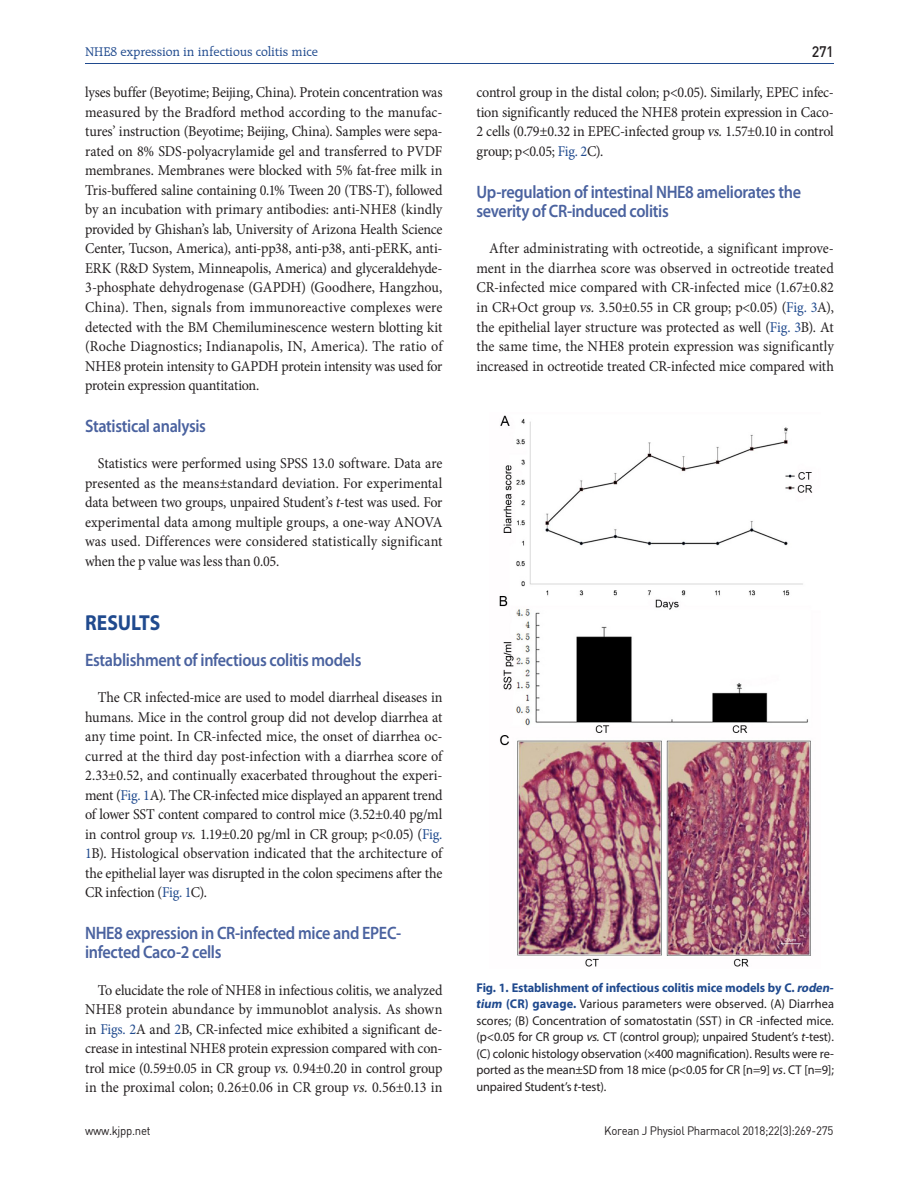
<style>
.page{position:relative;width:919px;height:1191px;background:#fff}
.page>*{position:absolute;margin:0;border:0;box-sizing:border-box;transform-origin:0 0}
.t1{font:700 21.75px "Myriad Pro";color:#204a8e;scale:.9 1}
.t2{font:600 18px/19.5px "Myriad Pro";letter-spacing:-.02em;color:#4a629f;scale:.9 1}
.t3{font:15px/19.5px "Minion Pro";letter-spacing:-.01em;color:#231f20;text-align:justify;scale:.94 1}
.t4{font:15px "Dinmed";color:#231f20;scale:.95 1}
.t5{font:13.5px "Raleigh BT";letter-spacing:-.01em;color:#204a8e}
.t6{font:12.75px/16.5px "Myriad Pro";letter-spacing:-.01em;color:#231f20}
.t7{font:12px "Dinreg";letter-spacing:-.025em;color:#231f20;scale:.95 1}
.s1{font-style:italic}
.s2{color:#204a8e}
.s3{font-weight:700;color:#204a8e}
.s4{font-weight:700;font-style:italic;color:#204a8e}
</style>
<div class="page">
<hr style="left:85px;top:64px;width:748px;height:1px;background:#204a8e">
<img style="left:499px;top:415px;width:314px;height:552px">
<p class="t5" style="left:85px;top:43px;width:234px">NHE8 expression in infectious colitis mice</p>
<p class="t3" style="left:85px;top:83px;width:382px">lyses buffer (Beyotime; Beijing, China). Protein concentration was measured by the Bradford method according to the manufac&shy;tures’ instruction (Beyotime; Beijing, China). Samples were sepa&shy;rated on 8% SDS-polyacrylamide gel and transferred to PVDF membranes. Membranes were blocked with 5% fat-free milk in Tris-buffered saline containing 0.1% Tween 20 (TBS-T), followed by an incubation with primary antibodies: anti-NHE8 (kindly provided by Ghishan’s lab, University of Arizona Health Science Center, Tucson, America), anti-pp38, anti-p38, anti-pERK, anti-ERK (R&amp;D System, Minneapolis, America) and glyceraldehyde-3-phosphate dehydrogenase (GAPDH) (Goodhere, Hangzhou, China). Then, signals from immunoreactive complexes were detected with the BM Chemiluminescence western blotting kit (Roche Diagnostics; Indianapolis, IN, America). The ratio of NHE8 protein intensity to GAPDH protein intensity was used for protein expression quantitation.</p>
<p class="t2" style="left:85px;top:415px;width:136px">Statistical analysis</p>
<p class="t3" style="left:85px;top:453px;width:382px;text-indent:13px">Statistics were performed using SPSS 13.0 software. Data are presented as the means±standard deviation. For experimental data between two groups, unpaired Student’s <span class="s1">t</span>-test was used. For experimental data among multiple groups, a one-way ANOVA was used. Differences were considered statistically significant when the p value was less than 0.05.</p>
<h1 class="t1" style="left:85px;top:608px;width:85px">RESULTS</h1>
<p class="t2" style="left:85px;top:649px;width:308px">Establishment of infectious colitis models</p>
<p class="t3" style="left:85px;top:687px;width:382px;text-indent:13px">The CR infected-mice are used to model diarrheal diseases in humans. Mice in the control group did not develop diarrhea at any time point. In CR-infected mice, the onset of diarrhea oc&shy;curred at the third day post-infection with a diarrhea score of 2.33±0.52, and continually exacerbated throughout the experi&shy;ment (<span class="s2">Fig. 1</span>A). The CR-infected mice displayed an apparent trend of lower SST content compared to control mice (3.52±0.40 pg/ml in control group <span class="s1">vs.</span> 1.19±0.20 pg/ml in CR group; p&lt;0.05) (<span class="s2">Fig.<br>1</span>B). Histological observation indicated that the architecture of the epithelial layer was disrupted in the colon specimens after the CR infection (<span class="s2">Fig. 1</span>C).</p>
<p class="t2" style="left:85px;top:922px;width:353px">NHE8 expression in CR-infected mice and EPEC&shy;infected Caco-2 cells</p>
<p class="t3" style="left:85px;top:980px;width:381px;text-indent:13px">To elucidate the role of NHE8 in infectious colitis, we analyzed NHE8 protein abundance by immunoblot analysis. As shown in <span class="s2">Figs. 2</span>A and <span class="s2">2</span>B, CR-infected mice exhibited a significant de&shy;crease in intestinal NHE8 protein expression compared with con&shy;trol mice (0.59±0.05 in CR group <span class="s1">vs.</span> 0.94±0.20 in control group in the proximal colon; 0.26±0.06 in CR group <span class="s1">vs.</span> 0.56±0.13 in</p>
<p class="t4" style="left:811px;top:42px;width:25px">271</p>
<p class="t3" style="left:476px;top:83px;width:381px">control group in the distal colon; p&lt;0.05). Similarly, EPEC infec&shy;tion significantly reduced the NHE8 protein expression in Caco-2 cells (0.79±0.32 in EPEC-infected group <span class="s1">vs.</span>1.57±0.10 in control group; p&lt;0.05; <span class="s2">Fig. 2</span>C).</p>
<p class="t2" style="left:476px;top:181px;width:362px">Up-regulation of intestinal NHE8 ameliorates the severity of CR-induced colitis</p>
<p class="t3" style="left:476px;top:239px;width:381px;text-indent:13px">After administrating with octreotide, a significant improve&shy;ment in the diarrhea score was observed in octreotide treated CR-infected mice compared with CR-infected mice (1.67±0.82 in CR+Oct group <span class="s1">vs.</span> 3.50±0.55 in CR group; p&lt;0.05) (<span class="s2">Fig. 3</span>A), the epithelial layer structure was protected as well (<span class="s2">Fig. 3</span>B). At the same time, the NHE8 protein expression was significantly increased in octreotide treated CR-infected mice compared with</p>
<p class="t6" style="left:475px;top:979px;width:361px"><span class="s3">Fig. 1. Establishment of infectious colitis mice models by C.</span> <span class="s4">roden&shy;tium</span> <span class="s3">(CR) gavage.</span> Various parameters were observed. (A) Diarrhea scores; (B) Concentration of somatostatin (SST) in CR -infected mice. (p&lt;0.05 for CR group <span class="s1">vs.</span> CT (control group); unpaired Student’s <span class="s1">t</span>-test). (C) colonic histology observation (×400 magnification). Results were re&shy;ported as the mean±SD from 18 mice (p&lt;0.05 for CR [n=9] <span class="s1">vs</span>. CT [n=9]; unpaired Student’s <span class="s1">t</span>-test).</p>
<p class="t7" style="left:85px;top:1123px;width:70px">www.kjpp.net</p>
<p class="t7" style="left:604px;top:1123px;width:243px">Korean J Physiol Pharmacol 2018;22(3):269-275</p>
</div>
